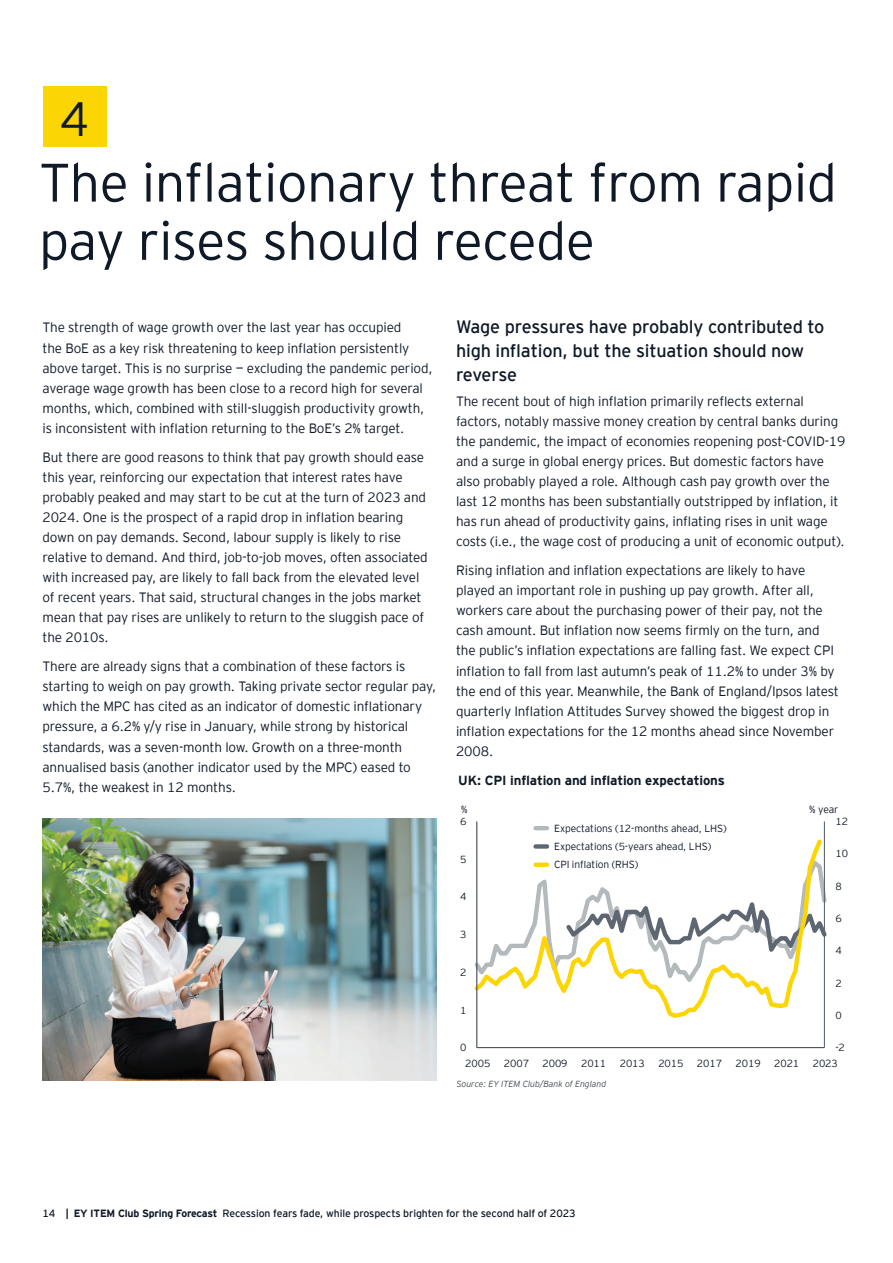
<style>
.page{position:relative;width:893px;height:1263px;background:#fff}
.page>*{position:absolute;margin:0;border:0;box-sizing:border-box;transform-origin:0 0}
.t1{font:300 54px/58.2px "EY Interstate";letter-spacing:-.01em;color:#101927}
.t2{font:300 48px "EY Interstate";color:#101927}
.t3{font:18px/24px "EY Interstate";letter-spacing:-.01em;color:#101927}
.t4{font:300 13.5px/20.1px "EY Interstate";letter-spacing:-.01em;color:#101927}
.t5{font:700 13.2px "EY Interstate";letter-spacing:-.01em;color:#101927}
.t6{font:10.5px "EY Interstate";letter-spacing:-.01em;color:#101927}
.t7{font:300 10.2px/18.3px "EY Interstate";letter-spacing:-.01em;color:#101927}
.t8{font:italic 300 8.85px "EY Interstate";letter-spacing:-.01em;color:#495054}
.s1{font-weight:700}
</style>
<div class="page">
<div style="left:43px;top:86px;width:64px;height:61px;background:#fcd505"></div>
<svg style="left:474px;top:836px;width:350px;height:184px"></svg>
<hr style="left:536px;top:826px;width:11px;height:4px;background:#b4b9bc">
<div style="left:536px;top:844px;width:11px;height:5px;background:#5e6771"></div>
<div style="left:536px;top:862px;width:11px;height:5px;background:#fcd505"></div>
<hr style="left:476px;top:821px;width:1px;height:226px;background:#495054">
<hr style="left:477px;top:1047px;width:347px;height:1px;background:#495054">
<hr style="left:824px;top:821px;width:1px;height:226px;background:#5e6771">
<img style="left:43px;top:819px;width:394px;height:261px">
<h2 class="t2" style="left:60px;top:85px;width:31px">4</h2>
<h1 class="t1" style="left:39px;top:150px;width:799px">The inflationary threat from rapid pay rises should recede</h1>
<p class="t4" style="left:43px;top:317px;width:392px">The strength of wage growth over the last year has occupied<br>the BoE as a key risk threatening to keep inflation persistently above target. This is no surprise — excluding the pandemic period, average wage growth has been close to a record high for several months, which, combined with still-sluggish productivity growth, is inconsistent with inflation returning to the BoE’s 2% target.</p>
<p class="t4" style="left:43px;top:446px;width:387px">But there are good reasons to think that pay growth should ease this year, reinforcing our expectation that interest rates have probably peaked and may start to be cut at the turn of 2023 and 2024. One is the prospect of a rapid drop in inflation bearing down on pay demands. Second, labour supply is likely to rise relative to demand. And third, job-to-job moves, often associated with increased pay, are likely to fall back from the elevated level of recent years. That said, structural changes in the jobs market mean that pay rises are unlikely to return to the sluggish pace of the 2010s.</p>
<p class="t4" style="left:43px;top:655px;width:395px">There are already signs that a combination of these factors is starting to weigh on pay growth. Taking private sector regular pay, which the MPC has cited as an indicator of domestic inflationary pressure, a 6.2% y/y rise in January, while strong by historical standards, was a seven-month low. Growth on a three-month annualised basis (another indicator used by the MPC) eased to 5.7%, the weakest in 12 months.</p>
<h3 class="t3" style="left:456px;top:314px;width:370px">Wage pressures have probably contributed to high inflation, but the situation should now reverse</h3>
<p class="t4" style="left:456px;top:390px;width:391px">The recent bout of high inflation primarily reflects external factors, notably massive money creation by central banks during the pandemic, the impact of economies reopening post-COVID-19 and a surge in global energy prices. But domestic factors have also probably played a role. Although cash pay growth over the last 12 months has been substantially outstripped by inflation, it has run ahead of productivity gains, inflating rises in unit wage costs (i.e., the wage cost of producing a unit of economic output).</p>
<p class="t4" style="left:456px;top:559px;width:384px">Rising inflation and inflation expectations are likely to have played an important role in pushing up pay growth. After all, workers care about the purchasing power of their pay, not the cash amount. But inflation now seems firmly on the turn, and the public’s inflation expectations are falling fast. We expect CPI inflation to fall from last autumn’s peak of 11.2% to under 3% by the end of this year. Meanwhile, the Bank of England/Ipsos latest quarterly Inflation Attitudes Survey showed the biggest drop in inflation expectations for the 12 months ahead since November 2008.</p>
<p class="t5" style="left:458px;top:771px;width:268px">UK: CPI inflation and inflation expectations</p>
<p class="t7" style="left:461px;top:799px;width:8px">%</p>
<p class="t7" style="left:809px;top:800px;width:31px">% year</p>
<p class="t7" style="left:460px;top:812px;width:8px">6</p>
<p class="t7" style="left:460px;top:849px;width:8px">5</p>
<p class="t7" style="left:460px;top:887px;width:8px">4</p>
<p class="t7" style="left:460px;top:925px;width:8px">3</p>
<p class="t7" style="left:460px;top:962px;width:8px">2</p>
<p class="t7" style="left:460px;top:1000px;width:8px">1</p>
<p class="t7" style="left:460px;top:1038px;width:8px">0</p>
<p class="t7" style="left:554px;top:818px;width:174px">Expectations (12-months ahead, LHS)<br>Expectations (5-years ahead, LHS)<br>CPI inflation (RHS)</p>
<p class="t7" style="left:835px;top:812px;width:14px">12</p>
<p class="t7" style="left:835px;top:844px;width:14px">10</p>
<p class="t7" style="left:835px;top:876px;width:8px">8</p>
<p class="t7" style="left:835px;top:909px;width:8px">6</p>
<p class="t7" style="left:835px;top:941px;width:8px">4</p>
<p class="t7" style="left:835px;top:973px;width:8px">2</p>
<p class="t7" style="left:835px;top:1005px;width:8px">0</p>
<p class="t7" style="left:835px;top:1038px;width:11px">-2</p>
<p class="t7" style="left:465px;top:1053px;width:27px">2005</p>
<p class="t7" style="left:504px;top:1053px;width:27px">2007</p>
<p class="t7" style="left:542px;top:1053px;width:27px">2009</p>
<p class="t7" style="left:581px;top:1053px;width:27px">2011</p>
<p class="t7" style="left:620px;top:1053px;width:27px">2013</p>
<p class="t7" style="left:658px;top:1053px;width:27px">2015</p>
<p class="t7" style="left:697px;top:1053px;width:27px">2017</p>
<p class="t7" style="left:736px;top:1053px;width:27px">2019</p>
<p class="t7" style="left:774px;top:1053px;width:27px">2021</p>
<p class="t7" style="left:813px;top:1053px;width:27px">2023</p>
<p class="t8" style="left:456px;top:1078px;width:151px">Source: EY ITEM Club/Bank of England</p>
<p class="t6" style="left:43px;top:1206px;width:535px">14 <span class="s1">| EY ITEM Club Spring Forecast</span> Recession fears fade, while prospects brighten for the second half of 2023</p>
</div>
